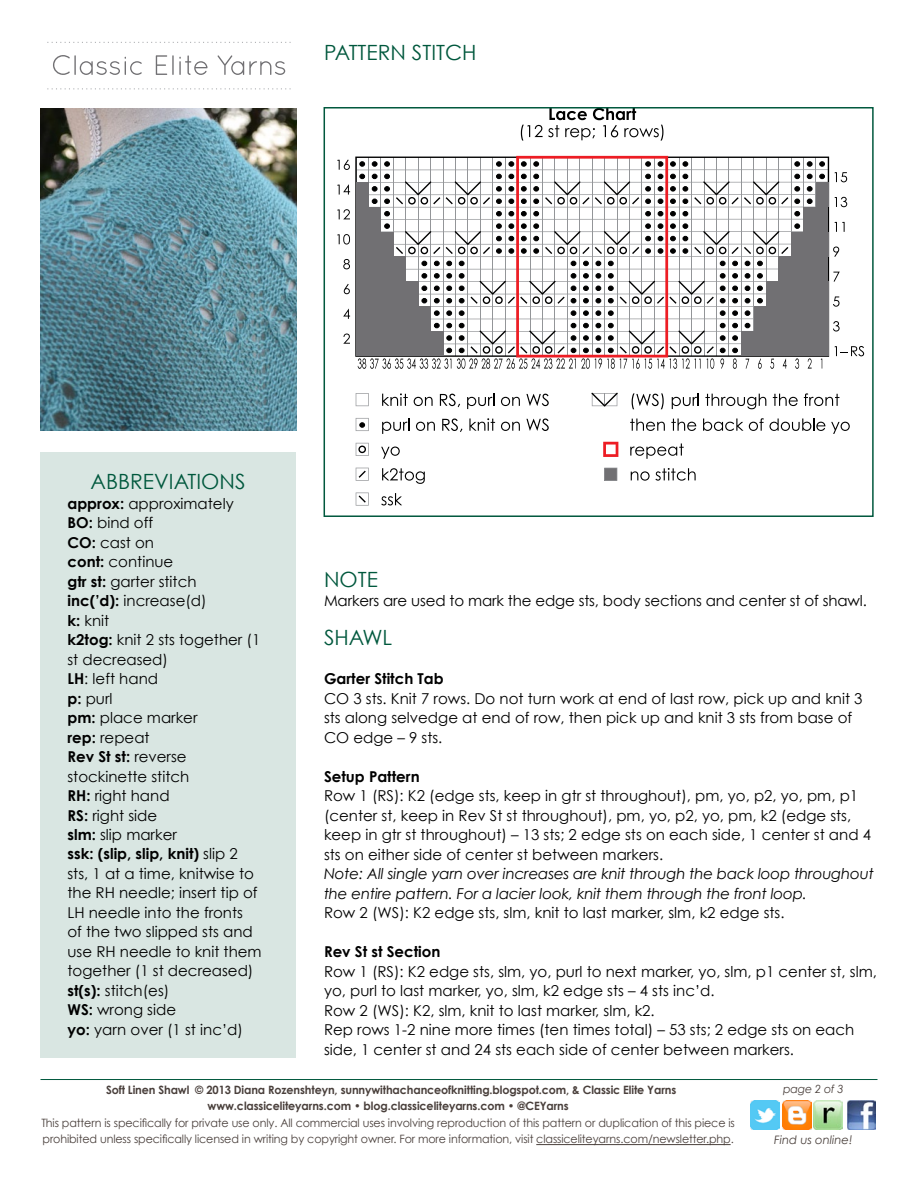
<style>
.page{position:relative;width:918px;height:1188px;background:#fff}
.page>*{position:absolute;margin:0;border:0;box-sizing:border-box;transform-origin:0 0}
.t1{font:21px "Century Gothic";color:#00583d}
.t2{font:15px/19.5px "Century Gothic";color:#000}
.t3{font:italic 15px/19.5px "Century Gothic";letter-spacing:-.01em;color:#000}
.t4{font:700 15px "Century Gothic";color:#000}
.t5{font:italic 11.7px "Century Gothic";color:#493f3b}
.t6{font:11.55px/16.5px "Century Gothic";letter-spacing:-.01em;color:#493f3b}
.t7{font:700 11.55px/16.5px "Century Gothic";letter-spacing:-.01em;color:#493f3b;text-align:center}
.t8{font:italic 11.25px "Century Gothic";letter-spacing:-.01em;color:#493f3b}
.s1{font-weight:700}
</style>
<div class="page">
<img style="left:847px;top:1100px;width:29px;height:29px">
<img style="left:814px;top:1100px;width:29px;height:29px">
<img style="left:782px;top:1100px;width:29px;height:29px">
<img style="left:751px;top:1100px;width:29px;height:29px">
<hr style="left:536px;top:1144px;width:195px;height:1px;background:#493f3b">
<hr style="left:40px;top:1079px;width:838px;height:1px;background:#00583d">
<div style="left:40px;top:453px;width:256px;height:605px;background:#d9e6e2"></div>
<img style="left:40px;top:108px;width:257px;height:322px">
<svg style="left:47px;top:42px;width:244px;height:1px"></svg>
<svg style="left:47px;top:88px;width:244px;height:1px"></svg>
<svg style="left:53px;top:55px;width:17px;height:20px"></svg>
<hr style="left:74px;top:55px;width:2px;height:20px;background:#717073">
<svg style="left:80px;top:57px;width:62px;height:18px"></svg>
<svg style="left:156px;top:55px;width:11px;height:20px"></svg>
<hr style="left:172px;top:55px;width:2px;height:20px;background:#717073">
<svg style="left:179px;top:55px;width:29px;height:20px"></svg>
<svg style="left:217px;top:55px;width:68px;height:20px"></svg>
<svg style="left:521px;top:110px;width:142px;height:31px"></svg>
<svg style="left:337px;top:160px;width:13px;height:10px"></svg>
<svg style="left:337px;top:184px;width:13px;height:11px"></svg>
<svg style="left:337px;top:209px;width:13px;height:10px"></svg>
<svg style="left:337px;top:234px;width:13px;height:11px"></svg>
<svg style="left:343px;top:259px;width:7px;height:10px"></svg>
<svg style="left:344px;top:284px;width:6px;height:10px"></svg>
<svg style="left:343px;top:309px;width:7px;height:10px"></svg>
<svg style="left:343px;top:334px;width:7px;height:10px"></svg>
<svg style="left:834px;top:172px;width:13px;height:10px"></svg>
<svg style="left:834px;top:197px;width:13px;height:10px"></svg>
<svg style="left:834px;top:222px;width:11px;height:10px"></svg>
<svg style="left:833px;top:247px;width:6px;height:10px"></svg>
<svg style="left:833px;top:272px;width:7px;height:10px"></svg>
<svg style="left:833px;top:296px;width:7px;height:11px"></svg>
<svg style="left:833px;top:321px;width:7px;height:11px"></svg>
<svg style="left:834px;top:346px;width:30px;height:10px"></svg>
<svg style="left:382px;top:393px;width:26px;height:13px"></svg>
<svg style="left:414px;top:397px;width:19px;height:9px"></svg>
<svg style="left:440px;top:394px;width:20px;height:13px"></svg>
<svg style="left:467px;top:394px;width:27px;height:15px"></svg>
<svg style="left:501px;top:397px;width:19px;height:9px"></svg>
<svg style="left:526px;top:394px;width:23px;height:12px"></svg>
<svg style="left:382px;top:419px;width:27px;height:15px"></svg>
<svg style="left:416px;top:422px;width:19px;height:9px"></svg>
<svg style="left:442px;top:419px;width:20px;height:13px"></svg>
<svg style="left:469px;top:418px;width:26px;height:13px"></svg>
<svg style="left:501px;top:422px;width:19px;height:9px"></svg>
<svg style="left:526px;top:419px;width:23px;height:12px"></svg>
<svg style="left:381px;top:447px;width:19px;height:12px"></svg>
<svg style="left:382px;top:468px;width:43px;height:16px"></svg>
<svg style="left:381px;top:493px;width:21px;height:13px"></svg>
<svg style="left:356px;top:393px;width:13px;height:13px"></svg>
<svg style="left:604px;top:468px;width:13px;height:13px"></svg>
<svg style="left:356px;top:443px;width:13px;height:13px"></svg>
<svg style="left:356px;top:418px;width:13px;height:13px"></svg>
<svg style="left:632px;top:393px;width:32px;height:16px"></svg>
<svg style="left:672px;top:394px;width:27px;height:15px"></svg>
<svg style="left:705px;top:394px;width:61px;height:15px"></svg>
<svg style="left:773px;top:394px;width:25px;height:12px"></svg>
<svg style="left:804px;top:393px;width:35px;height:13px"></svg>
<svg style="left:630px;top:419px;width:35px;height:12px"></svg>
<svg style="left:671px;top:419px;width:25px;height:12px"></svg>
<svg style="left:703px;top:419px;width:40px;height:12px"></svg>
<svg style="left:749px;top:418px;width:15px;height:13px"></svg>
<svg style="left:770px;top:419px;width:55px;height:12px"></svg>
<svg style="left:831px;top:422px;width:19px;height:12px"></svg>
<svg style="left:630px;top:443px;width:54px;height:16px"></svg>
<svg style="left:631px;top:468px;width:65px;height:13px"></svg>
<svg style="left:603px;top:442px;width:15px;height:15px"></svg>
<svg style="left:356px;top:493px;width:13px;height:13px"></svg>
<svg style="left:356px;top:468px;width:13px;height:13px"></svg>
<svg style="left:591px;top:393px;width:27px;height:14px"></svg>
<div style="left:741px;top:344px;width:87px;height:12px;background:#717073"></div>
<div style="left:741px;top:331px;width:87px;height:13px;background:#717073"></div>
<div style="left:754px;top:319px;width:74px;height:12px;background:#717073"></div>
<div style="left:754px;top:306px;width:74px;height:13px;background:#717073"></div>
<div style="left:766px;top:294px;width:62px;height:12px;background:#717073"></div>
<div style="left:766px;top:282px;width:62px;height:12px;background:#717073"></div>
<div style="left:779px;top:269px;width:49px;height:13px;background:#717073"></div>
<div style="left:779px;top:257px;width:49px;height:12px;background:#717073"></div>
<div style="left:791px;top:244px;width:37px;height:13px;background:#717073"></div>
<div style="left:791px;top:232px;width:37px;height:12px;background:#717073"></div>
<div style="left:803px;top:219px;width:25px;height:13px;background:#717073"></div>
<div style="left:803px;top:207px;width:25px;height:12px;background:#717073"></div>
<div style="left:816px;top:195px;width:12px;height:12px;background:#717073"></div>
<div style="left:816px;top:182px;width:12px;height:13px;background:#717073"></div>
<div style="left:356px;top:344px;width:87px;height:12px;background:#717073"></div>
<div style="left:356px;top:331px;width:87px;height:13px;background:#717073"></div>
<div style="left:356px;top:319px;width:75px;height:12px;background:#717073"></div>
<div style="left:356px;top:306px;width:75px;height:13px;background:#717073"></div>
<div style="left:356px;top:294px;width:62px;height:12px;background:#717073"></div>
<div style="left:356px;top:282px;width:62px;height:12px;background:#717073"></div>
<div style="left:356px;top:269px;width:50px;height:13px;background:#717073"></div>
<div style="left:356px;top:257px;width:50px;height:12px;background:#717073"></div>
<div style="left:356px;top:244px;width:37px;height:13px;background:#717073"></div>
<div style="left:356px;top:232px;width:37px;height:12px;background:#717073"></div>
<div style="left:356px;top:219px;width:25px;height:13px;background:#717073"></div>
<div style="left:356px;top:207px;width:25px;height:12px;background:#717073"></div>
<div style="left:356px;top:195px;width:12px;height:12px;background:#717073"></div>
<div style="left:356px;top:182px;width:12px;height:13px;background:#717073"></div>
<svg style="left:357px;top:156px;width:470px;height:213px"></svg>
<div style="left:324px;top:107px;width:550px;height:410px;border:2px solid #00583d"></div>
<h1 class="t1" style="left:324px;top:40px;width:23px">PATTE</h1>
<h1 class="t1" style="left:378px;top:40px;width:96px">RN STITCH</h1>
<h1 class="t1" style="left:91px;top:469px;width:90px">ABBREVIATION</h1>
<h1 class="t1" style="left:235px;top:469px;width:12px">S</h1>
<p class="t2" style="left:68px;top:493px;width:196px"><span class="s1">approx:</span> approximately<br><span class="s1">BO:</span> bind off<br><span class="s1">CO:</span> cast on<br><span class="s1">cont:</span> continue<br><span class="s1">gtr st:</span> garter stitch<br><span class="s1">inc(’d):</span> increase(d)<br><span class="s1">k:</span> knit<br><span class="s1">k2tog:</span> knit 2 sts together (1 st decreased)<br><span class="s1">LH</span>: left hand<br><span class="s1">p:</span> purl<br><span class="s1">pm:</span> place marker<br><span class="s1">rep:</span> repeat<br><span class="s1">Rev St st:</span> reverse stockinette stitch<br><span class="s1">RH:</span> right hand<br><span class="s1">RS:</span> right side<br><span class="s1">slm:</span> slip marker<br><span class="s1">ssk: (slip, slip, knit)</span> slip 2 sts, 1 at a time, knitwise to the RH needle; insert tip of<br>LH needle into the fronts<br>of the two slipped sts and use RH needle to knit them together (1 st decreased) <span class="s1">st(s):</span> stitch(es)<br><span class="s1">WS:</span> wrong side<br><span class="s1">yo:</span> yarn over (1 st inc’d)</p>
<h1 class="t1" style="left:324px;top:566px;width:14px">NOTE</h1>
<p class="t2" style="left:324px;top:591px;width:544px">Markers are used to mark the edge sts, body sections and center st of shawl.</p>
<h1 class="t1" style="left:324px;top:625px;width:27px">SHAW</h1>
<h1 class="t1" style="left:383px;top:625px;width:11px">L</h1>
<p class="t4" style="left:324px;top:669px;width:121px">Garter Stitch Tab</p>
<p class="t2" style="left:324px;top:688px;width:540px">CO 3 sts. Knit 7 rows. Do not turn work at end of last row, pick up and knit 3 sts along selvedge at end of row, then pick up and knit 3 sts from base of<br>CO edge – 9 sts.</p>
<p class="t4" style="left:324px;top:767px;width:97px">Setup Pattern</p>
<p class="t2" style="left:324px;top:786px;width:549px">Row 1 (RS): K2 (edge sts, keep in gtr st throughout), pm, yo, p2, yo, pm, p1 (center st, keep in Rev St st throughout), pm, yo, p2, yo, pm, k2 (edge sts, keep in gtr st throughout) – 13 sts; 2 edge sts on each side, 1 center st and 4 sts on either side of center st between markers.</p>
<p class="t3" style="left:324px;top:864px;width:552px">Note: All single yarn over increases are knit through the back loop throughout the entire pattern. For a lacier look, knit them through the front loop.</p>
<p class="t2" style="left:324px;top:903px;width:462px">Row 2 (WS): K2 edge sts, slm, knit to last marker, slm, k2 edge sts.</p>
<p class="t4" style="left:324px;top:942px;width:118px">Rev St st Section</p>
<p class="t2" style="left:324px;top:961px;width:554px">Row 1 (RS): K2 edge sts, slm, yo, purl to next marker, yo, slm, p1 center st, slm, yo, purl to last marker, yo, slm, k2 edge sts – 4 sts inc’d.<br>Row 2 (WS): K2, slm, knit to last marker, slm, k2.<br>Rep rows 1-2 nine more times (ten times total) – 53 sts; 2 edge sts on each side, 1 center st and 24 sts each side of center between markers.</p>
<p class="t7" style="left:106px;top:1081px;width:572px">Soft Linen Shawl © 2013 Diana Rozenshteyn, sunnywithachanceofknitting.blogspot.com, &amp; Classic Elite Yarns www.classiceliteyarns.com • blog.classiceliteyarns.com • @CEYarns</p>
<p class="t6" style="left:41px;top:1114px;width:695px">This pattern is specifically for private use only. All commercial uses involving reproduction of this pattern or duplication of this piece is prohibited unless specifically licensed in writing by copyright owner. For more information, visit classiceliteyarns.com/newsletter.php.</p>
<p class="t8" style="left:783px;top:1082px;width:62px">page 2 of 3</p>
<p class="t5" style="left:774px;top:1133px;width:80px">Find us online!</p>
</div>
